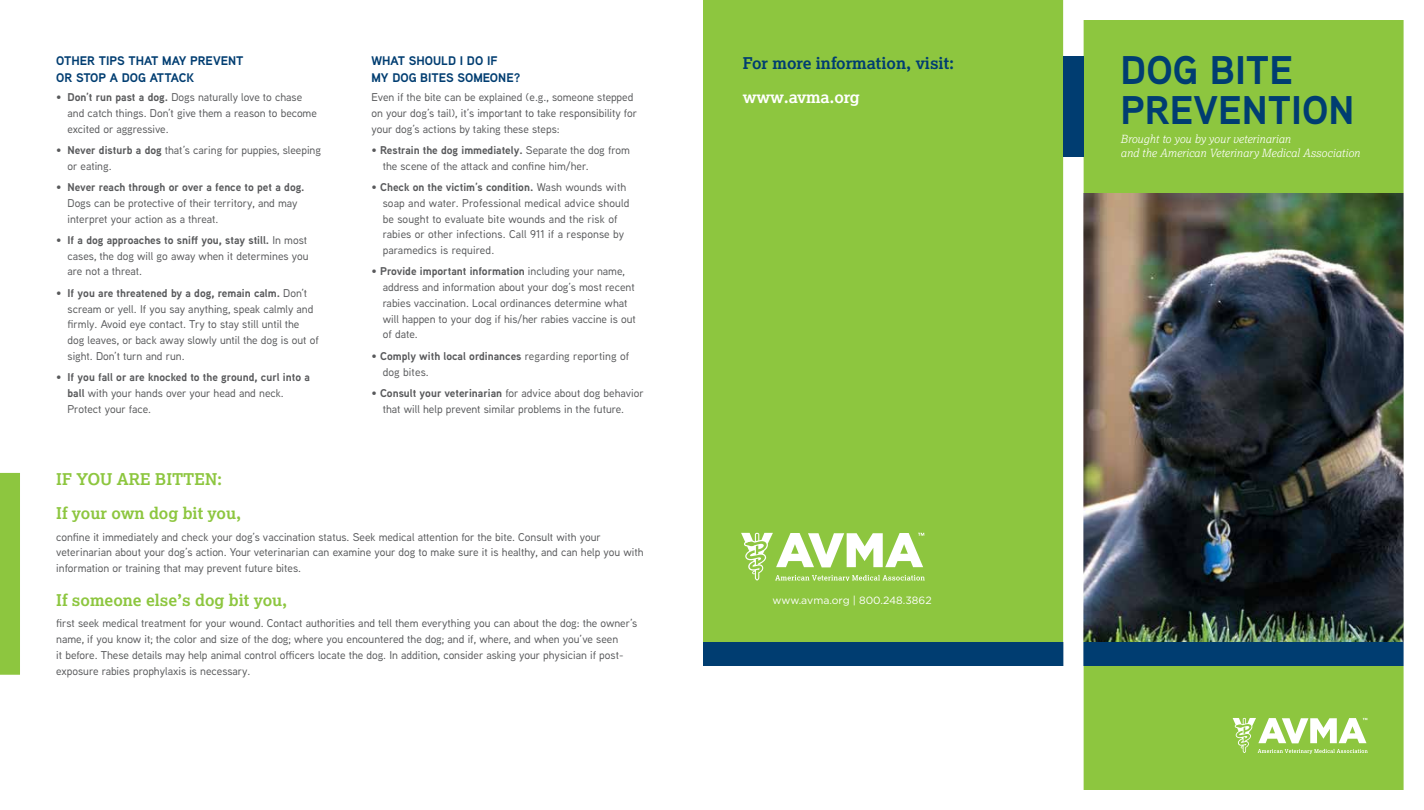
<style>
.page{position:relative;width:1424px;height:810px;background:#fff}
.page>*{position:absolute;margin:0;border:0;box-sizing:border-box;transform-origin:0 0}
.t1{font:700 40px/40px "Aaux Next";color:#003d71}
.t2{font:700 16.25px/34px "Lexia";color:#8dc63f}
.t3{font:700 16.25px "Lexia";color:#003d71}
.t4{font:700 16.25px "Lexia";letter-spacing:-.01em;color:#fff}
.t5{font:700 12.5px/17.5px "Aaux Next";color:#003d71}
.t6{font:500 11.25px/15.8px "Aaux Next";color:#58595b}
.t7{font:italic 300 11.25px/13.5px "Lexia";color:#fff}
.t8{font:10.5px "Gotham";color:#fff}
.s1{font-weight:700}
</style>
<div class="page">
<div style="left:703px;top:0;width:364px;height:646px;background:#8dc63f"></div>
<div style="left:1084px;top:21px;width:318px;height:768px;background:#8dc63f"></div>
<img style="left:1084px;top:193px;width:318px;height:449px">
<div style="left:1072px;top:642px;width:346px;height:24px;background:#003d71"></div>
<div style="left:703px;top:642px;width:360px;height:24px;background:#003d71"></div>
<svg style="left:1232px;top:718px;width:135px;height:36px"></svg>
<svg style="left:741px;top:533px;width:183px;height:47px"></svg>
<div style="left:0;top:473px;width:20px;height:202px;background:#8dc63f"></div>
<div style="left:1063px;top:0;width:360px;height:810px;border:20px solid #fff"></div>
<div style="left:1063px;top:56px;width:20px;height:101px;background:#003d71"></div>
<p class="t5" style="left:56px;top:52px;width:189px">OTHER TIPS THAT MAY PREVENT<br>OR STOP A DOG ATTACK</p>
<p class="t6" style="left:68px;top:89px;width:251px;text-indent:-11px">• <span class="s1">Don’t run past a dog.</span> Dogs naturally love to chase and catch things. Don’t give them a reason to become excited or aggressive.</p>
<p class="t6" style="left:68px;top:142px;width:255px;text-indent:-11px">• <span class="s1">Never disturb a dog</span> that’s caring for puppies, sleeping or eating.</p>
<p class="t6" style="left:68px;top:179px;width:239px;text-indent:-11px">• <span class="s1">Never reach through or over a fence to pet a dog.<br></span>Dogs can be protective of their territory, and may interpret your action as a threat.</p>
<p class="t6" style="left:68px;top:232px;width:242px;text-indent:-11px">• <span class="s1">If a dog approaches to sniff you, stay still.</span> In most cases, the dog will go away when it determines you are not a threat.</p>
<p class="t6" style="left:68px;top:285px;width:253px;text-indent:-11px">• <span class="s1">If you are threatened by a dog, remain calm.</span> Don’t scream or yell. If you say anything, speak calmly and firmly. Avoid eye contact. Try to stay still until the dog leaves, or back away slowly until the dog is out of sight. Don’t turn and run.</p>
<p class="t6" style="left:68px;top:369px;width:244px;text-indent:-11px">• <span class="s1">If you fall or are knocked to the ground, curl into a ball</span> with your hands over your head and neck.<br>Protect your face.</p>
<p class="t5" style="left:371px;top:52px;width:150px">WHAT SHOULD I DO IF<br>MY DOG BITES SOMEONE?</p>
<p class="t6" style="left:371px;top:89px;width:267px">Even if the bite can be explained (e.g., someone stepped on your dog’s tail), it’s important to take responsibility for your dog’s actions by taking these steps:</p>
<p class="t6" style="left:382px;top:142px;width:249px;text-indent:-11px">• <span class="s1">Restrain the dog immediately.</span> Separate the dog from the scene of the attack and confine him/her.</p>
<p class="t6" style="left:382px;top:179px;width:248px;text-indent:-11px">• <span class="s1">Check on the victim’s condition.</span> Wash wounds with soap and water. Professional medical advice should be sought to evaluate bite wounds and the risk of rabies or other infections. Call 911 if a response by paramedics is required.</p>
<p class="t6" style="left:382px;top:263px;width:255px;text-indent:-11px">• <span class="s1">Provide important information</span> including your name, address and information about your dog’s most recent rabies vaccination. Local ordinances determine what will happen to your dog if his/her rabies vaccine is out of date.</p>
<p class="t6" style="left:382px;top:348px;width:248px;text-indent:-11px">• <span class="s1">Comply with local ordinances</span> regarding reporting of dog bites.</p>
<p class="t6" style="left:382px;top:385px;width:262px;text-indent:-11px">• <span class="s1">Consult your veterinarian</span> for advice about dog behavior that will help prevent similar problems in the future.</p>
<h2 class="t2" style="left:56px;top:462px;width:186px">IF YOU ARE BITTEN:<br>If your own dog bit you,</h2>
<p class="t6" style="left:56px;top:528px;width:588px">confine it immediately and check your dog’s vaccination status. Seek medical attention for the bite. Consult with your veterinarian about your dog’s action. Your veterinarian can examine your dog to make sure it is healthy, and can help you with information or training that may prevent future bites.</p>
<h2 class="t2" style="left:56px;top:583px;width:232px">If someone else’s dog bit you,</h2>
<p class="t6" style="left:56px;top:615px;width:582px">first seek medical treatment for your wound. Contact authorities and tell them everything you can about the dog: the owner’s name, if you know it; the color and size of the dog; where you encountered the dog; and if, where, and when you’ve seen<br>it before. These details may help animal control officers locate the dog. In addition, consider asking your physician if post&shy;exposure rabies prophylaxis is necessary.</p>
<h2 class="t3" style="left:742px;top:52px;width:213px">For more information, visit:</h2>
<h2 class="t4" style="left:742px;top:86px;width:118px">www.avma.org</h2>
<p class="t8" style="left:772px;top:594px;width:161px">www.avma.org | 800.248.3862</p>
<h1 class="t1" style="left:1120px;top:49px;width:235px">DOG BITE<br>PREVENTION</h1>
<p class="t7" style="left:1120px;top:132px;width:241px">Brought to you by your veterinarian<br>and the American Veterinary Medical Association</p>
</div>
